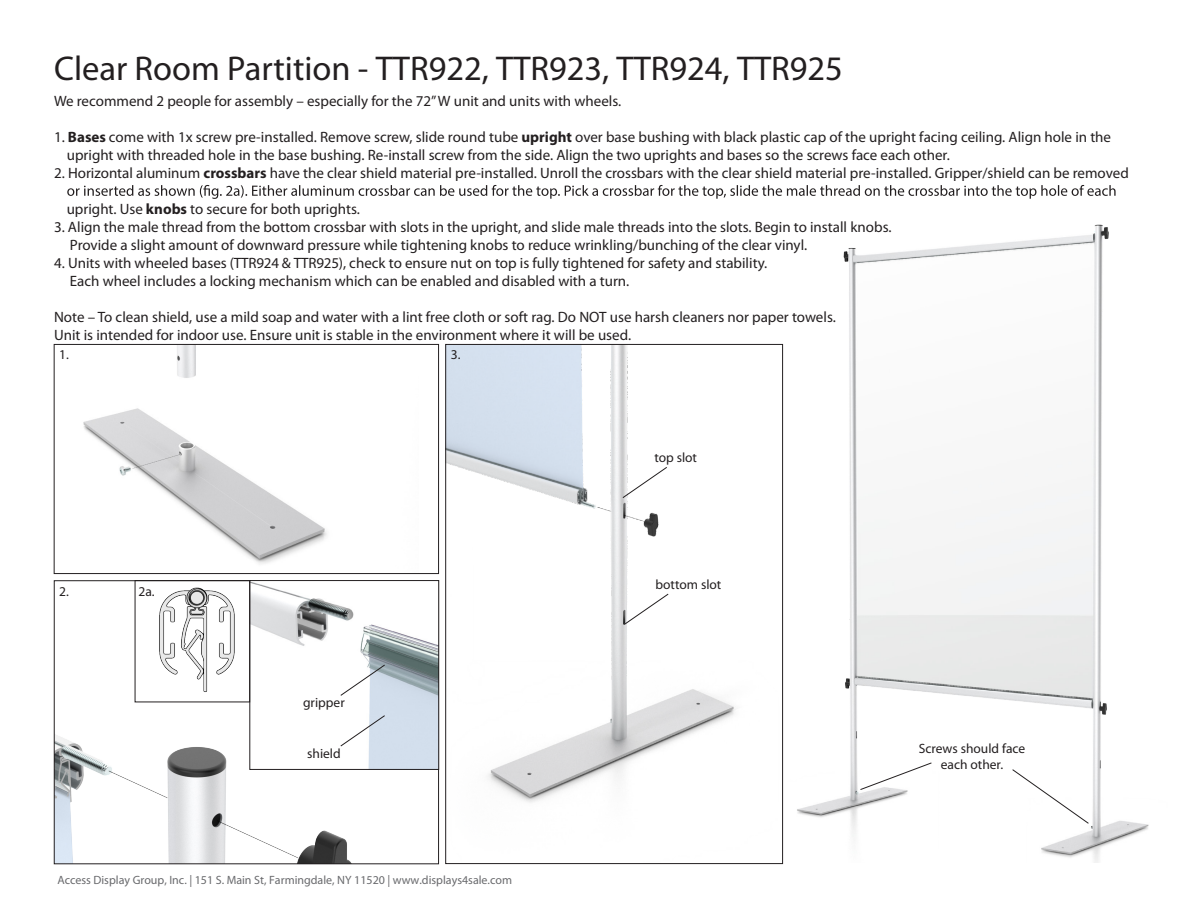
<style>
.page{position:relative;width:1188px;height:918px;background:#fff}
.page>*{position:absolute;margin:0;border:0;box-sizing:border-box;transform-origin:0 0}
.t1{font:34.5px "Myriad Pro";color:#231f20}
.t2{font:15px/18px "Myriad Pro";color:#231f20}
.t3{font:13.5px/16.2px "Myriad Pro";color:#231f20;text-align:center}
.t4{font:12px "Myriad Pro";color:#696a6d}
.s1{font-weight:700}
</style>
<div class="page">
<img style="left:797px;top:224px;width:352px;height:638px">
<svg style="left:67px;top:185px;width:1049px;height:14px"></svg>
<img style="left:448px;top:346px;width:288px;height:457px">
<img style="left:83px;top:346px;width:244px;height:218px">
<div style="left:54px;top:344px;width:385px;height:230px;border:1px solid #231f20"></div>
<img style="left:56px;top:583px;width:381px;height:279px">
<svg style="left:624px;top:594px;width:45px;height:31px"></svg>
<svg style="left:622px;top:467px;width:45px;height:31px"></svg>
<svg style="left:860px;top:762px;width:72px;height:28px"></svg>
<svg style="left:1012px;top:769px;width:77px;height:55px"></svg>
<img style="left:252px;top:582px;width:185px;height:185px">
<div style="left:250px;top:580px;width:189px;height:189px;border:1px solid #231f20"></div>
<img style="left:137px;top:583px;width:111px;height:117px">
<div style="left:135px;top:580px;width:115px;height:122px;border:1px solid #231f20"></div>
<svg style="left:340px;top:715px;width:45px;height:32px"></svg>
<svg style="left:340px;top:665px;width:45px;height:31px"></svg>
<h1 class="t1" style="left:54px;top:49px;width:790px">Clear Room Partition - TTR922, TTR923, TTR924, TTR925</h1>
<p class="t2" style="left:54px;top:92px;width:569px">We recommend 2 people for assembly – especially for the 72”W unit and units with wheels.</p>
<p class="t2" style="left:67px;top:128px;width:1046px;text-indent:-13px">1. <span class="s1">Bases</span> come with 1x screw pre-installed. Remove screw, slide round tube <span class="s1">upright</span> over base bushing with black plastic cap of the upright facing ceiling. Align hole in the upright with threaded hole in the base bushing. Re-install screw from the side. Align the two uprights and bases so the screws face each other.</p>
<p class="t2" style="left:54px;top:164px;width:1076px">2. Horizontal aluminum <span class="s1">crossbars</span> have the clear shield material pre-installed. Unroll the crossbars with the clear shield material pre-installed. Gripper/shield can be removed</p>
<p class="t2" style="left:67px;top:200px;width:295px">upright. Use <span class="s1">knobs</span> to secure for both uprights.</p>
<p class="t2" style="left:70px;top:218px;width:823px;text-indent:-16px">3. Align the male thread from the bottom crossbar with slots in the upright, and slide male threads into the slots. Begin to install knobs.<br>Provide a slight amount of downward pressure while tightening knobs to reduce wrinkling/bunching of the clear vinyl.</p>
<p class="t2" style="left:70px;top:254px;width:699px;text-indent:-16px">4. Units with wheeled bases (TTR924 &amp; TTR925), check to ensure nut on top is fully tightened for safety and stability.<br>Each wheel includes a locking mechanism which can be enabled and disabled with a turn.</p>
<p class="t2" style="left:54px;top:308px;width:783px">Note – To clean shield, use a mild soap and water with a lint free cloth or soft rag. Do NOT use harsh cleaners nor paper towels.<br>Unit is intended for indoor use. Ensure unit is stable in the environment where it will be used.</p>
<p class="t3" style="left:59px;top:347px;width:11px">1.</p>
<p class="t3" style="left:451px;top:347px;width:11px">3.</p>
<p class="t3" style="left:59px;top:583px;width:11px">2.</p>
<p class="t3" style="left:139px;top:583px;width:18px">2a.</p>
<p class="t3" style="left:303px;top:695px;width:43px">gripper</p>
<p class="t3" style="left:307px;top:745px;width:35px">shield</p>
<p class="t4" style="left:57px;top:874px;width:456px">Access Display Group, Inc. | 151 S. Main St, Farmingdale, NY 11520 | www.displays4sale.com</p>
<p class="t3" style="left:654px;top:450px;width:44px">top slot</p>
<p class="t3" style="left:656px;top:577px;width:67px">bottom slot</p>
<p class="t3" style="left:919px;top:741px;width:108px">Screws should face each other.</p>
</div>
